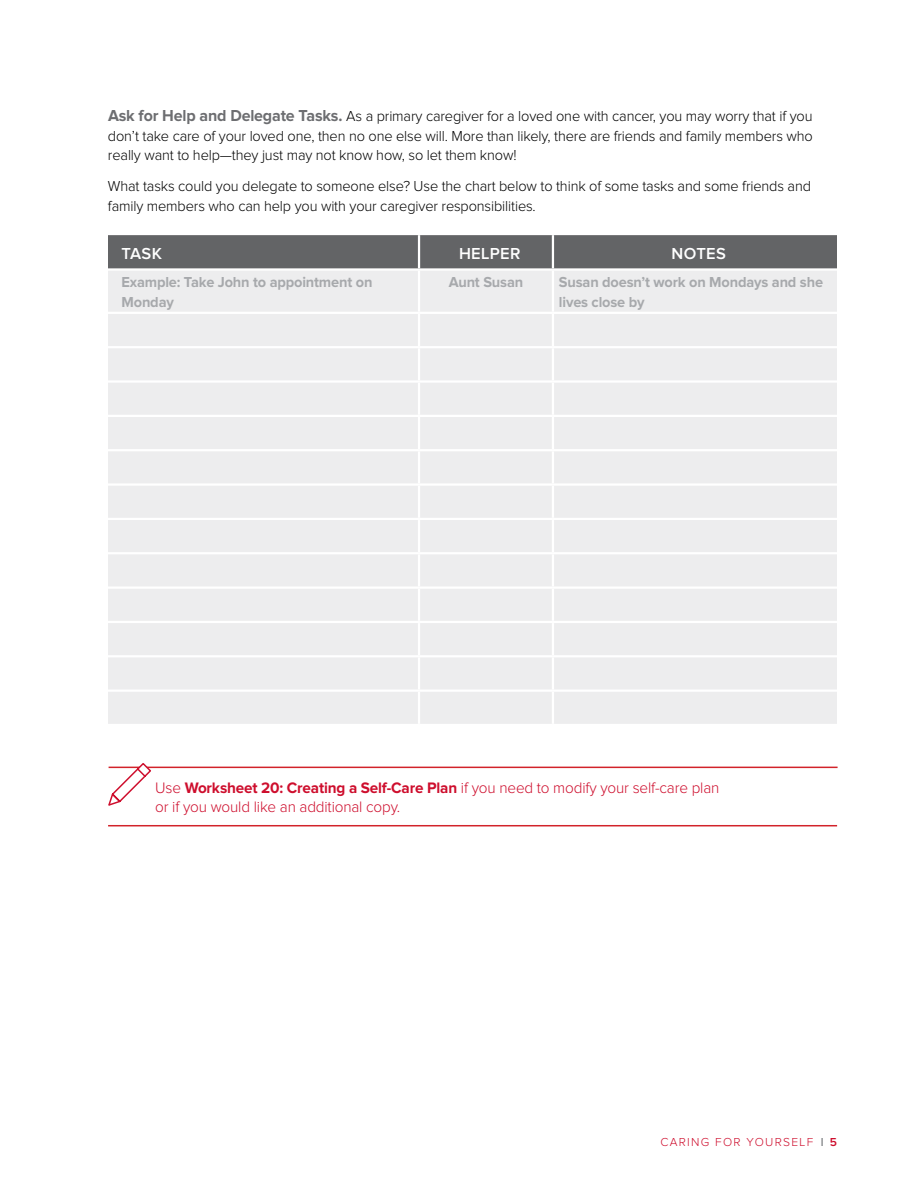
<style>
.page{position:relative;width:918px;height:1188px;background:#fff}
.page>*{position:absolute;margin:0;border:0;box-sizing:border-box;transform-origin:0 0}
.t1{font:600 16.5px "Proxima Nova";letter-spacing:.02em;color:#fff}
.t2{font:300 15.75px/19.5px "Proxima Nova";letter-spacing:-.01em;color:#ce0e2d}
.t3{font:300 15px/19.5px "Proxima Nova";letter-spacing:-.01em;color:#000;text-align:justify}
.t4{font:700 15px/19.5px "Proxima Nova";letter-spacing:-.01em;color:#a7a9ac}
.t5{font:300 12px "Proxima Nova";letter-spacing:.11em;color:#ce0e2d}
.s1{font-weight:700;font-size:16.5px;color:#6d6e71}
.s2{font-weight:700}
.s3{font-weight:600;color:#808285}
.s4{font-weight:600}
</style>
<div class="page">
<div style="left:108px;top:235px;width:729px;height:33px;background:#636466"></div>
<div style="left:108px;top:271px;width:729px;height:453px;background:#ededee"></div>
<hr style="left:418px;top:235px;width:2px;height:33px;background:#fff">
<hr style="left:552px;top:235px;width:2px;height:33px;background:#fff">
<hr style="left:418px;top:271px;width:2px;height:41px;background:#fff">
<hr style="left:552px;top:271px;width:2px;height:41px;background:#fff">
<hr style="left:108px;top:312px;width:311px;height:2px;background:#fff">
<hr style="left:419px;top:312px;width:134px;height:2px;background:#fff">
<hr style="left:418px;top:314px;width:2px;height:32px;background:#fff">
<hr style="left:553px;top:312px;width:284px;height:2px;background:#fff">
<hr style="left:552px;top:314px;width:2px;height:32px;background:#fff">
<hr style="left:108px;top:346px;width:311px;height:2px;background:#fff">
<hr style="left:419px;top:346px;width:134px;height:2px;background:#fff">
<hr style="left:418px;top:348px;width:2px;height:32px;background:#fff">
<hr style="left:553px;top:346px;width:284px;height:2px;background:#fff">
<hr style="left:552px;top:348px;width:2px;height:32px;background:#fff">
<hr style="left:108px;top:380px;width:311px;height:3px;background:#fff">
<hr style="left:419px;top:380px;width:134px;height:3px;background:#fff">
<hr style="left:418px;top:383px;width:2px;height:32px;background:#fff">
<hr style="left:553px;top:380px;width:284px;height:3px;background:#fff">
<hr style="left:552px;top:383px;width:2px;height:32px;background:#fff">
<hr style="left:108px;top:415px;width:311px;height:2px;background:#fff">
<hr style="left:419px;top:415px;width:134px;height:2px;background:#fff">
<hr style="left:418px;top:417px;width:2px;height:32px;background:#fff">
<hr style="left:553px;top:415px;width:284px;height:2px;background:#fff">
<hr style="left:552px;top:417px;width:2px;height:32px;background:#fff">
<hr style="left:108px;top:449px;width:311px;height:2px;background:#fff">
<hr style="left:419px;top:449px;width:134px;height:2px;background:#fff">
<hr style="left:418px;top:451px;width:2px;height:32px;background:#fff">
<hr style="left:553px;top:449px;width:284px;height:2px;background:#fff">
<hr style="left:552px;top:451px;width:2px;height:32px;background:#fff">
<hr style="left:108px;top:483px;width:311px;height:3px;background:#fff">
<hr style="left:419px;top:483px;width:134px;height:3px;background:#fff">
<hr style="left:418px;top:486px;width:2px;height:32px;background:#fff">
<hr style="left:553px;top:483px;width:284px;height:3px;background:#fff">
<hr style="left:552px;top:486px;width:2px;height:32px;background:#fff">
<hr style="left:108px;top:518px;width:311px;height:2px;background:#fff">
<hr style="left:419px;top:518px;width:134px;height:2px;background:#fff">
<hr style="left:418px;top:520px;width:2px;height:32px;background:#fff">
<hr style="left:553px;top:518px;width:284px;height:2px;background:#fff">
<hr style="left:552px;top:520px;width:2px;height:32px;background:#fff">
<hr style="left:108px;top:552px;width:311px;height:2px;background:#fff">
<hr style="left:419px;top:552px;width:134px;height:2px;background:#fff">
<hr style="left:418px;top:554px;width:2px;height:32px;background:#fff">
<hr style="left:553px;top:552px;width:284px;height:2px;background:#fff">
<hr style="left:552px;top:554px;width:2px;height:32px;background:#fff">
<hr style="left:108px;top:586px;width:311px;height:3px;background:#fff">
<hr style="left:419px;top:586px;width:134px;height:3px;background:#fff">
<hr style="left:418px;top:589px;width:2px;height:32px;background:#fff">
<hr style="left:553px;top:586px;width:284px;height:3px;background:#fff">
<hr style="left:552px;top:589px;width:2px;height:32px;background:#fff">
<hr style="left:108px;top:621px;width:311px;height:2px;background:#fff">
<hr style="left:419px;top:621px;width:134px;height:2px;background:#fff">
<hr style="left:418px;top:623px;width:2px;height:32px;background:#fff">
<hr style="left:553px;top:621px;width:284px;height:2px;background:#fff">
<hr style="left:552px;top:623px;width:2px;height:32px;background:#fff">
<hr style="left:108px;top:655px;width:311px;height:2px;background:#fff">
<hr style="left:419px;top:655px;width:134px;height:2px;background:#fff">
<hr style="left:418px;top:657px;width:2px;height:33px;background:#fff">
<hr style="left:553px;top:655px;width:284px;height:2px;background:#fff">
<hr style="left:552px;top:657px;width:2px;height:33px;background:#fff">
<hr style="left:108px;top:690px;width:311px;height:2px;background:#fff">
<hr style="left:419px;top:690px;width:134px;height:2px;background:#fff">
<hr style="left:418px;top:692px;width:2px;height:32px;background:#fff">
<hr style="left:553px;top:690px;width:284px;height:2px;background:#fff">
<hr style="left:552px;top:692px;width:2px;height:32px;background:#fff">
<hr style="left:109px;top:767px;width:729px;height:1px;background:#d2232a">
<hr style="left:108px;top:825px;width:729px;height:1px;background:#d2232a">
<svg style="left:108px;top:763px;width:44px;height:43px"></svg>
<p class="t3" style="left:108px;top:107px;width:706px"><span class="s1">Ask for Help and Delegate Tasks.</span> As a primary caregiver for a loved one with cancer, you may worry that if you don’t take care of your loved one, then no one else will. More than likely, there are friends and family members who really want to help—they just may not know how, so let them know!</p>
<p class="t3" style="left:108px;top:177px;width:705px">What tasks could you delegate to someone else? Use the chart below to think of some tasks and some friends and family members who can help you with your caregiver responsibilities.</p>
<p class="t1" style="left:122px;top:246px;width:42px">TASK</p>
<p class="t1" style="left:459px;top:246px;width:63px">HELPER</p>
<p class="t1" style="left:672px;top:246px;width:56px">NOTES</p>
<p class="t4" style="left:122px;top:273px;width:252px">Example: Take John to appointment on<br>Monday</p>
<p class="t4" style="left:449px;top:273px;width:76px">Aunt Susan</p>
<p class="t4" style="left:559px;top:273px;width:266px">Susan doesn’t work on Mondays and she lives close by</p>
<p class="t2" style="left:155px;top:778px;width:566px">Use <span class="s2">Worksheet 20: Creating a Self-Care Plan</span> if you need to modify your self-care plan or if you would like an additional copy.</p>
<p class="t5" style="left:660px;top:1137px;width:178px">CARING FOR YOURSELF <span class="s3">l</span> <span class="s4">5</span></p>
</div>
